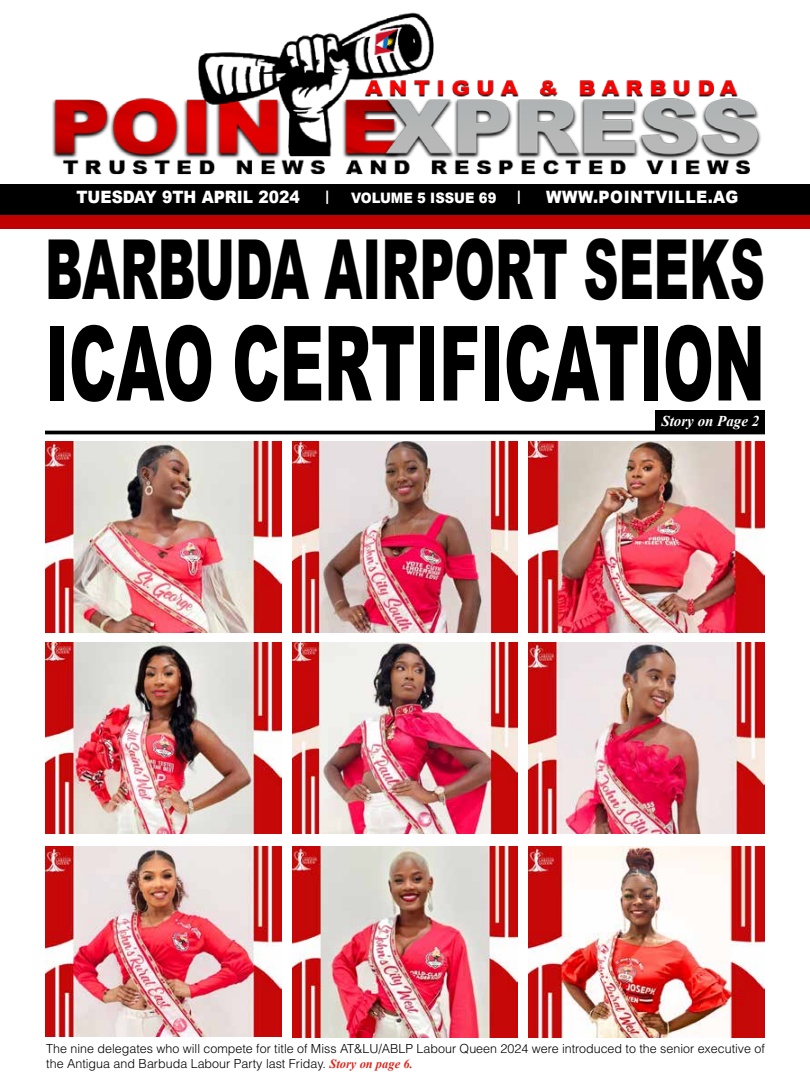
<style>
.page{position:relative;width:810px;height:1080px;background:#fff}
.page>*{position:absolute;margin:0;border:0;box-sizing:border-box;transform-origin:0 0}
.t1{font:900 104px "Arial";color:#000;scale:.59 1}
.t2{font:900 82.75px "Arial";color:#000;scale:.59 1}
.t3{font:900 17px "Arial";color:#fff;scale:.91 1}
.t4{font:900 17px "Arial";letter-spacing:.035em;color:#fff;scale:.91 1}
.t5{font:italic 700 15px "Times New Roman";color:#fff}
.t6{font:900 14.38px "Arial";color:#fff;scale:.91 1}
.t7{font:300 12.5px/15px "Helvetica LT Std";color:#000}
.s1{font-family:"Times New Roman";font-weight:700;font-style:italic;color:#e2231a}
</style>
<div class="page">
<div style="left:0;top:184px;width:810px;height:34px;background:#000"></div>
<div style="left:0;top:215px;width:810px;height:14px;background:#c00000"></div>
<img style="left:52px;top:12px;width:709px;height:163px">
<hr style="left:45px;top:431px;width:720px;height:3px;background:#000">
<div style="left:655px;top:410px;width:110px;height:22px;background:#000"></div>
<img style="left:45px;top:441px;width:236px;height:191px">
<img style="left:292px;top:441px;width:226px;height:191px">
<img style="left:529px;top:441px;width:236px;height:191px">
<img style="left:45px;top:642px;width:236px;height:192px">
<img style="left:292px;top:642px;width:226px;height:192px">
<img style="left:529px;top:642px;width:236px;height:192px">
<img style="left:45px;top:846px;width:236px;height:190px">
<img style="left:292px;top:846px;width:226px;height:192px">
<img style="left:529px;top:846px;width:236px;height:192px">
<h3 class="t3" style="left:76px;top:185px;width:247px">TUESDAY 9TH APRIL 2024</h3>
<p class="t6" style="left:326px;top:185px;width:6px">|</p>
<p class="t6" style="left:351px;top:188px;width:188px">VOLUME 5 ISSUE 69 |</p>
<h3 class="t4" style="left:546px;top:185px;width:213px">WWW.POINTVILLE.AG</h3>
<h2 class="t2" style="left:45px;top:210px;width:1222px">BARBUDA AIRPORT SEEKS</h2>
<h1 class="t1" style="left:45px;top:288px;width:1222px">ICAO CERTIFICATION</h1>
<p class="t5" style="left:661px;top:410px;width:99px">Story on Page 2</p>
<p class="t7" style="left:46px;top:1041px;width:720px">The nine delegates who will compete for title of Miss AT&amp;LU/ABLP Labour Queen 2024 were introduced to the senior executive of the Antigua and Barbuda Labour Party last Friday. <span class="s1">Story on page 6.</span></p>
</div>
